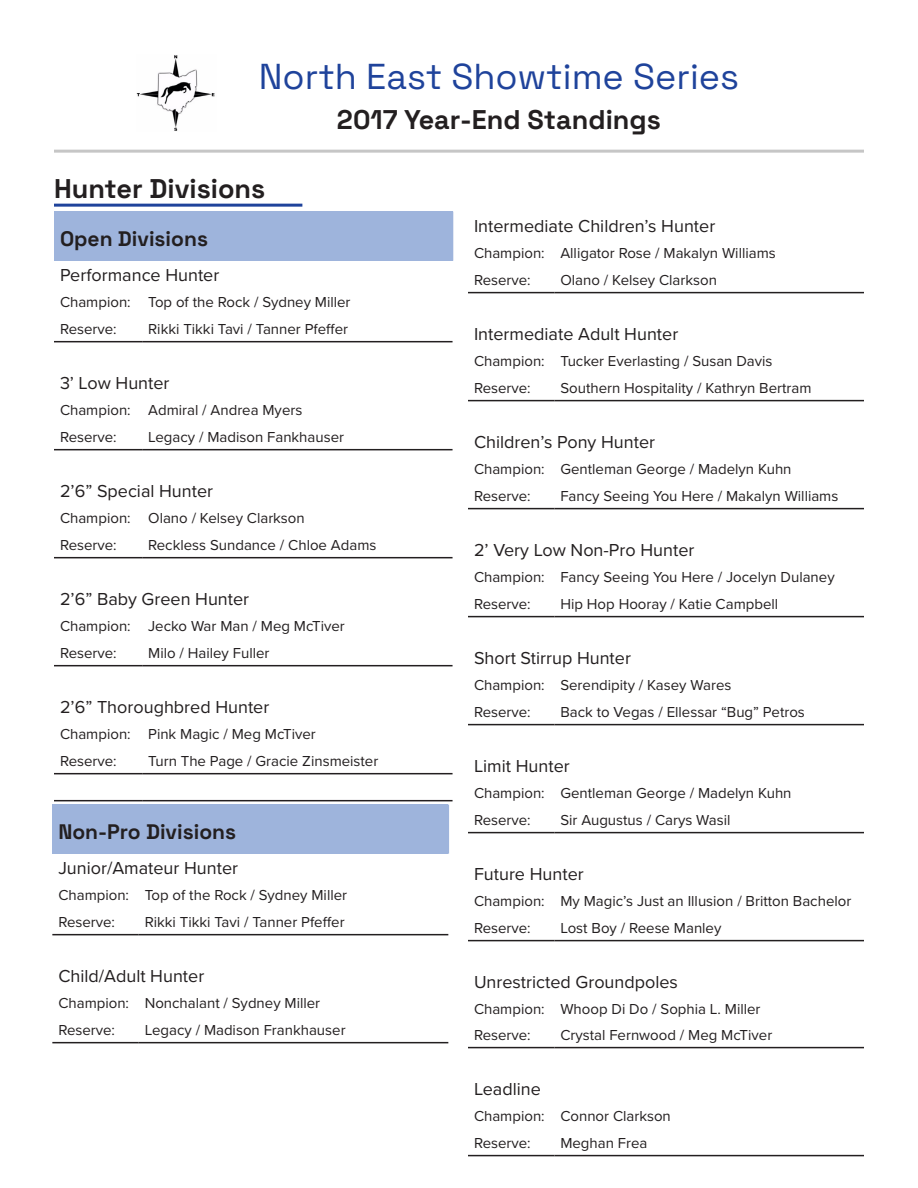
<style>
.page{position:relative;width:918px;height:1188px;background:#fff}
.page>*{position:absolute;margin:0;border:0;box-sizing:border-box;transform-origin:0 0}
.t1{font:300 36px "Space Grotesk";color:#1f439b}
.t2{font:300 27px "Space Grotesk";color:#231f20}
.t3{font:300 21px "Space Grotesk";color:#231f20}
.t4{font:18px "Proxima Nova";color:#231f20}
.t5{font:15px "Proxima Nova";color:#231f20}
</style>
<div class="page">
<img style="left:136px;top:55px;width:79px;height:76px">
<hr style="left:54px;top:150px;width:810px;height:3px;background:#c6c6c6">
<hr style="left:54px;top:204px;width:248px;height:3px;background:#1f439b">
<div style="left:54px;top:212px;width:399px;height:49px;background:#9eb4dc"></div>
<hr style="left:54px;top:449px;width:88px;height:1px;background:#231f20">
<hr style="left:142px;top:449px;width:311px;height:1px;background:#231f20">
<hr style="left:54px;top:557px;width:88px;height:1px;background:#231f20">
<hr style="left:142px;top:557px;width:311px;height:1px;background:#231f20">
<hr style="left:54px;top:665px;width:88px;height:1px;background:#231f20">
<hr style="left:142px;top:665px;width:311px;height:1px;background:#231f20">
<hr style="left:54px;top:773px;width:88px;height:1px;background:#231f20">
<hr style="left:142px;top:773px;width:311px;height:1px;background:#231f20">
<hr style="left:54px;top:800px;width:88px;height:1px;background:#231f20">
<hr style="left:142px;top:800px;width:311px;height:1px;background:#231f20">
<hr style="left:54px;top:341px;width:88px;height:1px;background:#231f20">
<hr style="left:142px;top:341px;width:311px;height:1px;background:#231f20">
<div style="left:52px;top:805px;width:396px;height:49px;background:#9eb4dc"></div>
<hr style="left:448px;top:805px;width:1px;height:49px;background:#9eb4dc">
<hr style="left:52px;top:934px;width:87px;height:1px;background:#231f20">
<hr style="left:139px;top:934px;width:309px;height:1px;background:#231f20">
<hr style="left:52px;top:1042px;width:87px;height:1px;background:#231f20">
<hr style="left:139px;top:1042px;width:309px;height:1px;background:#231f20">
<hr style="left:468px;top:292px;width:86px;height:1px;background:#231f20">
<hr style="left:554px;top:292px;width:310px;height:1px;background:#231f20">
<hr style="left:468px;top:400px;width:86px;height:1px;background:#231f20">
<hr style="left:554px;top:400px;width:310px;height:1px;background:#231f20">
<hr style="left:468px;top:508px;width:86px;height:1px;background:#231f20">
<hr style="left:554px;top:508px;width:310px;height:1px;background:#231f20">
<hr style="left:468px;top:616px;width:86px;height:1px;background:#231f20">
<hr style="left:554px;top:616px;width:310px;height:1px;background:#231f20">
<hr style="left:468px;top:724px;width:86px;height:1px;background:#231f20">
<hr style="left:554px;top:724px;width:310px;height:1px;background:#231f20">
<hr style="left:468px;top:832px;width:86px;height:1px;background:#231f20">
<hr style="left:554px;top:832px;width:310px;height:1px;background:#231f20">
<hr style="left:468px;top:940px;width:86px;height:1px;background:#231f20">
<hr style="left:554px;top:940px;width:310px;height:1px;background:#231f20">
<hr style="left:468px;top:1047px;width:86px;height:1px;background:#231f20">
<hr style="left:554px;top:1047px;width:310px;height:1px;background:#231f20">
<hr style="left:468px;top:1155px;width:86px;height:1px;background:#231f20">
<hr style="left:554px;top:1155px;width:310px;height:1px;background:#231f20">
<p class="t1" style="left:259px;top:51px;width:482px">North East Showtime Series</p>
<p class="t2" style="left:337px;top:99px;width:325px">2017 Year-End Standings</p>
<p class="t2" style="left:54px;top:168px;width:213px">Hunter Divisions</p>
<p class="t3" style="left:60px;top:224px;width:150px">Open Divisions</p>
<p class="t4" style="left:60px;top:262px;width:161px">Performance Hunter</p>
<p class="t5" style="left:60px;top:291px;width:72px">Champion:</p>
<p class="t5" style="left:148px;top:291px;width:204px">Top of the Rock / Sydney Miller</p>
<p class="t5" style="left:60px;top:318px;width:58px">Reserve:</p>
<p class="t5" style="left:148px;top:318px;width:201px">Rikki Tikki Tavi / Tanner Pfeffer</p>
<p class="t4" style="left:60px;top:370px;width:111px">3’ Low Hunter</p>
<p class="t5" style="left:60px;top:399px;width:72px">Champion:</p>
<p class="t5" style="left:148px;top:399px;width:156px">Admiral / Andrea Myers</p>
<p class="t5" style="left:60px;top:426px;width:58px">Reserve:</p>
<p class="t5" style="left:148px;top:426px;width:197px">Legacy / Madison Fankhauser</p>
<p class="t4" style="left:60px;top:478px;width:155px">2’6” Special Hunter</p>
<p class="t5" style="left:60px;top:507px;width:72px">Champion:</p>
<p class="t5" style="left:148px;top:507px;width:158px">Olano / Kelsey Clarkson</p>
<p class="t5" style="left:60px;top:534px;width:58px">Reserve:</p>
<p class="t5" style="left:148px;top:534px;width:230px">Reckless Sundance / Chloe Adams</p>
<p class="t4" style="left:60px;top:586px;width:191px">2’6” Baby Green Hunter</p>
<p class="t5" style="left:60px;top:615px;width:72px">Champion:</p>
<p class="t5" style="left:148px;top:615px;width:198px">Jecko War Man / Meg McTiver</p>
<p class="t5" style="left:60px;top:642px;width:58px">Reserve:</p>
<p class="t5" style="left:148px;top:642px;width:123px">Milo / Hailey Fuller</p>
<p class="t4" style="left:60px;top:694px;width:211px">2’6” Thoroughbred Hunter</p>
<p class="t5" style="left:60px;top:723px;width:72px">Champion:</p>
<p class="t5" style="left:148px;top:723px;width:169px">Pink Magic / Meg McTiver</p>
<p class="t5" style="left:60px;top:750px;width:58px">Reserve:</p>
<p class="t5" style="left:148px;top:750px;width:232px">Turn The Page / Gracie Zinsmeister</p>
<p class="t3" style="left:58px;top:817px;width:179px">Non-Pro Divisions</p>
<p class="t4" style="left:58px;top:855px;width:181px">Junior/Amateur Hunter</p>
<p class="t5" style="left:58px;top:884px;width:72px">Champion:</p>
<p class="t5" style="left:145px;top:884px;width:204px">Top of the Rock / Sydney Miller</p>
<p class="t5" style="left:58px;top:911px;width:58px">Reserve:</p>
<p class="t5" style="left:145px;top:911px;width:201px">Rikki Tikki Tavi / Tanner Pfeffer</p>
<p class="t4" style="left:58px;top:963px;width:147px">Child/Adult Hunter</p>
<p class="t5" style="left:58px;top:992px;width:72px">Champion:</p>
<p class="t5" style="left:145px;top:992px;width:177px">Nonchalant / Sydney Miller</p>
<p class="t5" style="left:58px;top:1019px;width:58px">Reserve:</p>
<p class="t5" style="left:145px;top:1019px;width:202px">Legacy / Madison Frankhauser</p>
<p class="t4" style="left:474px;top:213px;width:243px">Intermediate Children’s Hunter</p>
<p class="t5" style="left:474px;top:242px;width:72px">Champion:</p>
<p class="t5" style="left:560px;top:242px;width:217px">Alligator Rose / Makalyn Williams</p>
<p class="t5" style="left:474px;top:269px;width:58px">Reserve:</p>
<p class="t5" style="left:560px;top:269px;width:158px">Olano / Kelsey Clarkson</p>
<p class="t4" style="left:474px;top:321px;width:206px">Intermediate Adult Hunter</p>
<p class="t5" style="left:474px;top:350px;width:72px">Champion:</p>
<p class="t5" style="left:560px;top:350px;width:214px">Tucker Everlasting / Susan Davis</p>
<p class="t5" style="left:474px;top:377px;width:58px">Reserve:</p>
<p class="t5" style="left:560px;top:377px;width:253px">Southern Hospitality / Kathryn Bertram</p>
<p class="t4" style="left:474px;top:429px;width:183px">Children’s Pony Hunter</p>
<p class="t5" style="left:474px;top:458px;width:72px">Champion:</p>
<p class="t5" style="left:560px;top:458px;width:233px">Gentleman George / Madelyn Kuhn</p>
<p class="t5" style="left:474px;top:485px;width:58px">Reserve:</p>
<p class="t5" style="left:560px;top:485px;width:280px">Fancy Seeing You Here / Makalyn Williams</p>
<p class="t4" style="left:474px;top:537px;width:222px">2’ Very Low Non-Pro Hunter</p>
<p class="t5" style="left:474px;top:566px;width:72px">Champion:</p>
<p class="t5" style="left:560px;top:566px;width:276px">Fancy Seeing You Here / Jocelyn Dulaney</p>
<p class="t5" style="left:474px;top:593px;width:58px">Reserve:</p>
<p class="t5" style="left:560px;top:593px;width:219px">Hip Hop Hooray / Katie Campbell</p>
<p class="t4" style="left:474px;top:645px;width:159px">Short Stirrup Hunter</p>
<p class="t5" style="left:474px;top:674px;width:72px">Champion:</p>
<p class="t5" style="left:560px;top:674px;width:173px">Serendipity / Kasey Wares</p>
<p class="t5" style="left:474px;top:701px;width:58px">Reserve:</p>
<p class="t5" style="left:560px;top:701px;width:246px">Back to Vegas / Ellessar “Bug” Petros</p>
<p class="t4" style="left:474px;top:753px;width:97px">Limit Hunter</p>
<p class="t5" style="left:474px;top:782px;width:72px">Champion:</p>
<p class="t5" style="left:560px;top:782px;width:233px">Gentleman George / Madelyn Kuhn</p>
<p class="t5" style="left:474px;top:809px;width:58px">Reserve:</p>
<p class="t5" style="left:560px;top:809px;width:172px">Sir Augustus / Carys Wasil</p>
<p class="t4" style="left:474px;top:861px;width:111px">Future Hunter</p>
<p class="t5" style="left:474px;top:890px;width:72px">Champion:</p>
<p class="t5" style="left:560px;top:890px;width:292px">My Magic’s Just an Illusion / Britton Bachelor</p>
<p class="t5" style="left:474px;top:917px;width:58px">Reserve:</p>
<p class="t5" style="left:560px;top:917px;width:163px">Lost Boy / Reese Manley</p>
<p class="t4" style="left:474px;top:969px;width:206px">Unrestricted Groundpoles</p>
<p class="t5" style="left:474px;top:997px;width:72px">Champion:</p>
<p class="t5" style="left:560px;top:997px;width:202px">Whoop Di Do / Sophia L. Miller</p>
<p class="t5" style="left:474px;top:1024px;width:58px">Reserve:</p>
<p class="t5" style="left:560px;top:1024px;width:213px">Crystal Fernwood / Meg McTiver</p>
<p class="t4" style="left:474px;top:1076px;width:68px">Leadline</p>
<p class="t5" style="left:474px;top:1105px;width:72px">Champion:</p>
<p class="t5" style="left:560px;top:1105px;width:112px">Connor Clarkson</p>
<p class="t5" style="left:474px;top:1132px;width:58px">Reserve:</p>
<p class="t5" style="left:560px;top:1132px;width:89px">Meghan Frea</p>
</div>
